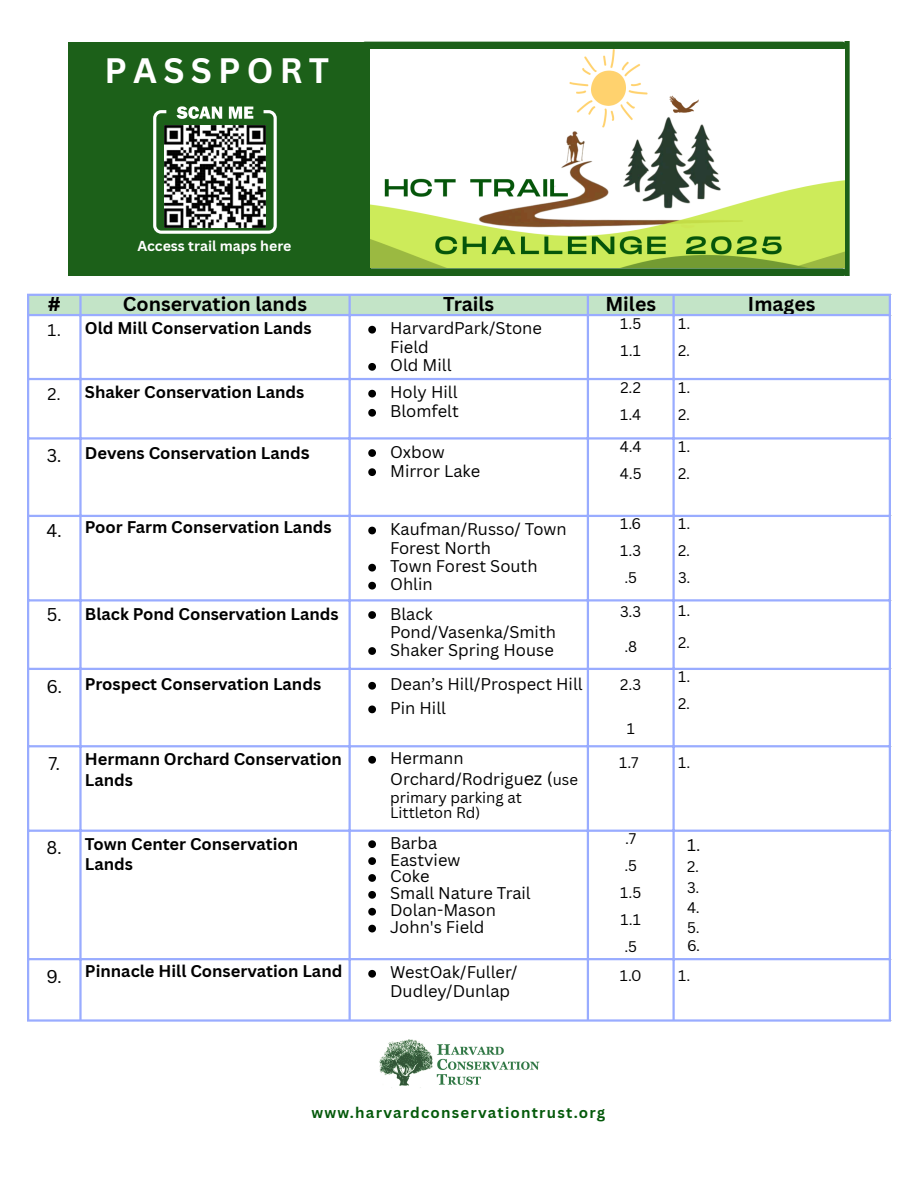
<style>
.page{position:relative;width:918px;height:1186px;background:#fff}
.page>*{position:absolute;margin:0;border:0;box-sizing:border-box;transform-origin:0 0}
.t1{font:700 34.35px "Canva Sans";letter-spacing:.18em;color:#fff}
.t2{font:700 19.5px "Canva Sans";color:#000}
.t3{font:18px "Canva Sans";color:#000}
.t4{font:16.5px/19.2px "Canva Sans";color:#000}
.t5{font:700 16.5px/20.2px "Canva Sans";color:#000}
.t6{font:15px/15.8px "Canva Sans";color:#000}
.t7{font:700 15px "Canva Sans";letter-spacing:.08em;color:#04590a}
.t8{font:700 14.1px "Canva Sans";color:#fff}
.s1{font-size:18px}
.s2{font-size:15px}
</style>
<div class="page">
<div style="left:69px;top:42px;width:301px;height:234px;background:#1c6019"></div>
<div style="left:361px;top:268px;width:485px;height:8px;background:#1c6019;border-radius:4px"></div>
<div style="left:361px;top:42px;width:485px;height:8px;background:#1c6019;border-radius:4px"></div>
<svg style="left:845px;top:42px;width:4px;height:234px"></svg>
<img style="left:371px;top:50px;width:473px;height:218px">
<svg style="left:153px;top:106px;width:124px;height:127px"></svg>
<div style="left:29px;top:296px;width:860px;height:18px;background:#c3e4c7"></div>
<svg style="left:368px;top:326px;width:8px;height:7px"></svg>
<svg style="left:368px;top:363px;width:8px;height:8px"></svg>
<svg style="left:368px;top:390px;width:8px;height:7px"></svg>
<svg style="left:368px;top:409px;width:8px;height:8px"></svg>
<svg style="left:368px;top:449px;width:8px;height:8px"></svg>
<svg style="left:368px;top:468px;width:8px;height:8px"></svg>
<svg style="left:368px;top:527px;width:8px;height:7px"></svg>
<svg style="left:368px;top:564px;width:8px;height:7px"></svg>
<svg style="left:368px;top:582px;width:8px;height:7px"></svg>
<svg style="left:368px;top:611px;width:8px;height:8px"></svg>
<svg style="left:368px;top:647px;width:8px;height:8px"></svg>
<svg style="left:368px;top:682px;width:8px;height:7px"></svg>
<svg style="left:368px;top:705px;width:8px;height:8px"></svg>
<svg style="left:368px;top:756px;width:8px;height:7px"></svg>
<svg style="left:368px;top:840px;width:8px;height:8px"></svg>
<svg style="left:368px;top:857px;width:8px;height:8px"></svg>
<svg style="left:368px;top:874px;width:8px;height:8px"></svg>
<svg style="left:368px;top:891px;width:8px;height:8px"></svg>
<svg style="left:368px;top:908px;width:8px;height:7px"></svg>
<svg style="left:368px;top:925px;width:8px;height:7px"></svg>
<svg style="left:368px;top:970px;width:8px;height:7px"></svg>
<hr style="left:27px;top:296px;width:2px;height:723px;background:#99acff">
<hr style="left:79px;top:296px;width:3px;height:723px;background:#99acff">
<hr style="left:349px;top:296px;width:2px;height:723px;background:#99acff">
<hr style="left:587px;top:296px;width:2px;height:723px;background:#99acff">
<hr style="left:672px;top:296px;width:3px;height:723px;background:#99acff">
<hr style="left:889px;top:296px;width:2px;height:723px;background:#99acff">
<hr style="left:27px;top:294px;width:864px;height:2px;background:#99acff">
<hr style="left:27px;top:314px;width:864px;height:2px;background:#99acff">
<hr style="left:27px;top:378px;width:864px;height:2px;background:#99acff">
<hr style="left:27px;top:437px;width:864px;height:2px;background:#99acff">
<hr style="left:27px;top:515px;width:864px;height:2px;background:#99acff">
<hr style="left:27px;top:599px;width:864px;height:2px;background:#99acff">
<hr style="left:27px;top:668px;width:864px;height:2px;background:#99acff">
<hr style="left:27px;top:745px;width:864px;height:2px;background:#99acff">
<hr style="left:27px;top:829px;width:864px;height:3px;background:#99acff">
<hr style="left:27px;top:958px;width:864px;height:2px;background:#99acff">
<hr style="left:27px;top:1019px;width:864px;height:2px;background:#99acff">
<img style="left:379px;top:1040px;width:161px;height:48px">
<p class="t1" style="left:105px;top:47px;width:226px">PASSPORT</p>
<p class="t8" style="left:137px;top:236px;width:156px">Access trail maps here</p>
<p class="t2" style="left:48px;top:290px;width:14px">#</p>
<p class="t2" style="left:123px;top:290px;width:186px">Conservation lands</p>
<p class="t2" style="left:443px;top:290px;width:53px">Trails</p>
<p class="t2" style="left:605px;top:290px;width:52px">Miles</p>
<p class="t2" style="left:748px;top:290px;width:69px">Images</p>
<p class="t4" style="left:48px;top:320px;width:15px">1.</p>
<p class="t5" style="left:85px;top:318px;width:228px">Old Mill Conservation Lands</p>
<p class="t4" style="left:390px;top:318px;width:153px">HarvardPark/Stone<br>Field</p>
<p class="t4" style="left:390px;top:355px;width:63px">Old Mill</p>
<p class="t6" style="left:620px;top:315px;width:23px">1.5</p>
<p class="t6" style="left:621px;top:342px;width:22px">1.1</p>
<p class="t6" style="left:678px;top:315px;width:14px">1.</p>
<p class="t6" style="left:678px;top:342px;width:14px">2.</p>
<p class="t4" style="left:48px;top:384px;width:15px">2.</p>
<p class="t5" style="left:85px;top:382px;width:221px">Shaker Conservation Lands</p>
<p class="t4" style="left:390px;top:382px;width:69px">Holy Hill</p>
<p class="t4" style="left:390px;top:401px;width:70px">Blomfelt</p>
<p class="t3" style="left:47px;top:443px;width:16px">3.</p>
<p class="t5" style="left:85px;top:442px;width:226px">Devens Conservation Land<span class="s1">s</span></p>
<p class="t4" style="left:390px;top:441px;width:56px">Oxbow</p>
<p class="t4" style="left:390px;top:461px;width:91px">Mirror Lake</p>
<p class="t3" style="left:47px;top:518px;width:17px">4.</p>
<p class="t5" style="left:85px;top:516px;width:248px">Poor Farm Conservation Lands</p>
<p class="t4" style="left:390px;top:519px;width:178px">Kaufman/Russo/ Town<br>Forest North</p>
<p class="t4" style="left:390px;top:556px;width:149px">Town Forest South</p>
<p class="t4" style="left:390px;top:574px;width:44px">Ohlin</p>
<p class="t3" style="left:47px;top:601px;width:17px">5.</p>
<p class="t5" style="left:85px;top:603px;width:255px">Black Pond Conservation Lands</p>
<p class="t4" style="left:390px;top:604px;width:167px;line-height:18px">Black<br>Pond/Vasenka/Smith</p>
<p class="t4" style="left:390px;top:639px;width:165px">Shaker Spring House</p>
<p class="t3" style="left:46px;top:673px;width:17px">6.</p>
<p class="t5" style="left:85px;top:674px;width:238px">Prospect Conservation Lands</p>
<p class="t4" style="left:390px;top:674px;width:194px">Dean’s Hill/Prospect Hill</p>
<p class="t4" style="left:390px;top:698px;width:57px">Pin Hill</p>
<p class="t3" style="left:48px;top:751px;width:13px">7.</p>
<p class="t5" style="left:85px;top:749px;width:258px">Hermann Orchard Conservation<br>Lands</p>
<p class="t4" style="left:390px;top:748px;width:189px;line-height:20.2px">Hermann<br>Orchard/Rodrigu<span class="s1">ez (</span><span class="s2">use</span></p>
<p class="t6" style="left:390px;top:789px;width:133px">primary parking at<br>Littleton Rd)</p>
<p class="t3" style="left:47px;top:835px;width:17px">8.</p>
<p class="t5" style="left:85px;top:833px;width:215px">Town Center Conservation<br>Lands</p>
<p class="t4" style="left:390px;top:833px;width:49px">Barba</p>
<p class="t4" style="left:390px;top:849px;width:72px">Eastview</p>
<p class="t4" style="left:390px;top:866px;width:41px">Coke</p>
<p class="t4" style="left:390px;top:883px;width:142px">Small Nature Trail</p>
<p class="t4" style="left:390px;top:900px;width:107px">Dolan-Mason</p>
<p class="t4" style="left:390px;top:917px;width:96px">John's Field</p>
<p class="t6" style="left:620px;top:379px;width:22px">2.2</p>
<p class="t6" style="left:620px;top:406px;width:23px">1.4</p>
<p class="t6" style="left:620px;top:438px;width:23px">4.4</p>
<p class="t6" style="left:620px;top:465px;width:23px">4.5</p>
<p class="t6" style="left:620px;top:516px;width:23px">1.6</p>
<p class="t6" style="left:620px;top:543px;width:23px">1.3</p>
<p class="t6" style="left:624px;top:570px;width:14px">.5</p>
<p class="t6" style="left:620px;top:603px;width:23px">3.3</p>
<p class="t6" style="left:624px;top:638px;width:14px">.8</p>
<p class="t6" style="left:620px;top:676px;width:22px">2.3</p>
<p class="t6" style="left:627px;top:720px;width:9px">1</p>
<p class="t6" style="left:678px;top:379px;width:14px">1.</p>
<p class="t6" style="left:678px;top:406px;width:14px">2.</p>
<p class="t6" style="left:678px;top:438px;width:14px">1.</p>
<p class="t6" style="left:678px;top:465px;width:14px">2.</p>
<p class="t6" style="left:678px;top:516px;width:14px">1.</p>
<p class="t6" style="left:678px;top:543px;width:14px">2.</p>
<p class="t6" style="left:678px;top:570px;width:14px">3.</p>
<p class="t6" style="left:678px;top:602px;width:14px">1.</p>
<p class="t6" style="left:678px;top:634px;width:14px">2.</p>
<p class="t6" style="left:678px;top:669px;width:14px">1.</p>
<p class="t6" style="left:678px;top:696px;width:14px">2.</p>
<p class="t6" style="left:619px;top:754px;width:21px">1.7</p>
<p class="t6" style="left:678px;top:754px;width:14px">1.</p>
<p class="t6" style="left:625px;top:830px;width:13px">.7</p>
<p class="t6" style="left:624px;top:857px;width:14px">.5</p>
<p class="t6" style="left:620px;top:884px;width:23px">1.5</p>
<p class="t6" style="left:621px;top:911px;width:22px">1.1</p>
<p class="t6" style="left:624px;top:938px;width:14px">.5</p>
<p class="t4" style="left:687px;top:835px;width:15px">1.</p>
<p class="t6" style="left:687px;top:858px;width:14px">2.</p>
<p class="t6" style="left:687px;top:879px;width:14px">3.</p>
<p class="t6" style="left:687px;top:899px;width:14px">4.</p>
<p class="t6" style="left:687px;top:919px;width:14px">5.</p>
<p class="t6" style="left:687px;top:937px;width:15px">6.</p>
<p class="t3" style="left:47px;top:963px;width:17px">9.</p>
<p class="t5" style="left:85px;top:960px;width:259px">Pinnacle Hill Conservation Land</p>
<p class="t4" style="left:390px;top:962px;width:129px">WestOak/Fuller/<br>Dudley/Dunlap</p>
<p class="t6" style="left:620px;top:967px;width:23px">1.0</p>
<p class="t6" style="left:678px;top:967px;width:14px">1.</p>
<p class="t7" style="left:311px;top:1102px;width:295px">www.harvardconservationtrust.org</p>
</div>
